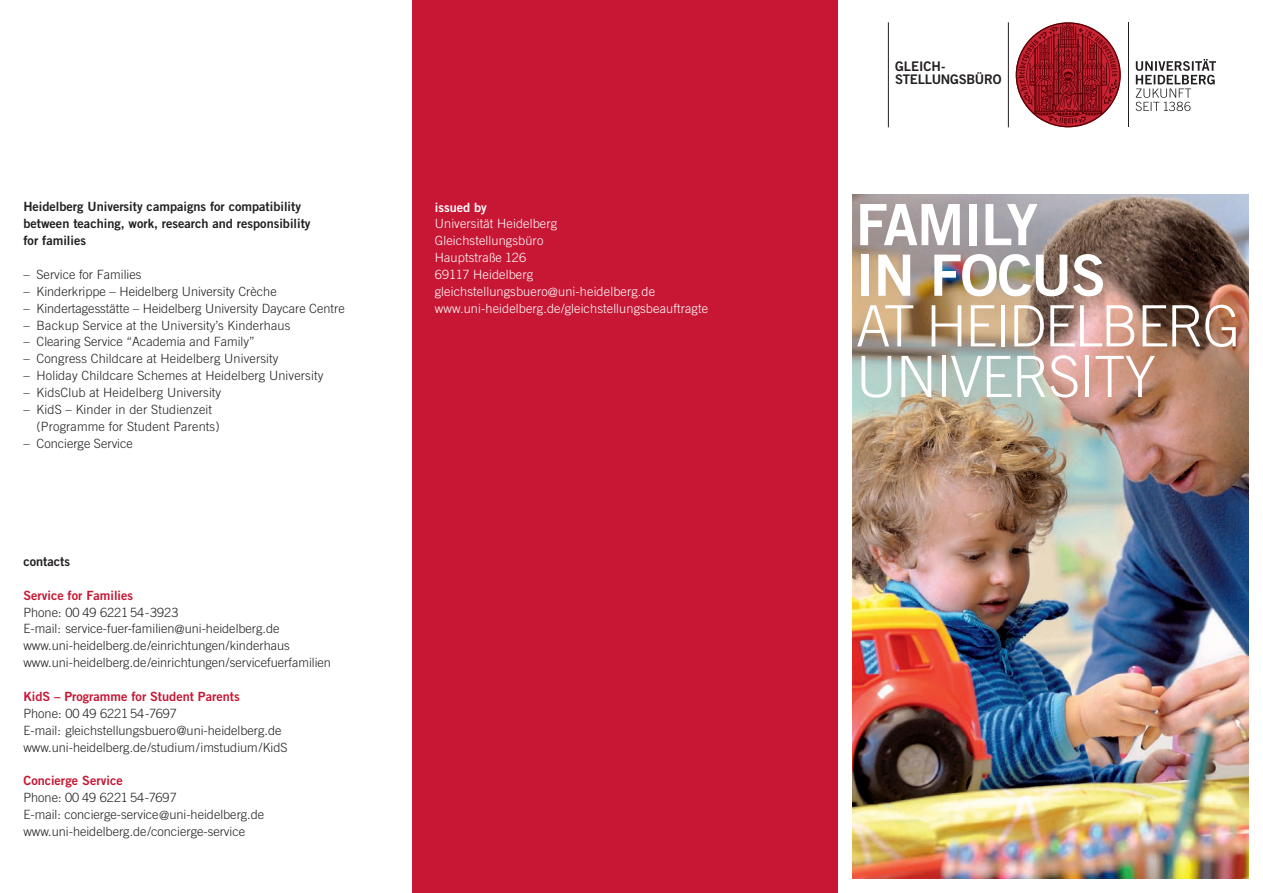
<style>
.page{position:relative;width:1263px;height:893px;background:#fff}
.page>*{position:absolute;margin:0;border:0;box-sizing:border-box;transform-origin:0 0}
.t1{font:300 57px/50.6px "Trade Gothic LT Std";letter-spacing:-.035em;color:#fff}
.t2{font:57px/50.6px "Trade Gothic LT Std Bd 2";letter-spacing:-.02em;color:#fff}
.t3{font:13.35px/13.6px "Trade Gothic LT Std Bd 2";letter-spacing:-.01em;color:#231f20}
.t4{font:300 12.75px/17px "Trade Gothic LT Std";color:#231f20}
.t5{font:300 12.75px/17px "Trade Gothic LT Std";letter-spacing:.01em;color:#fff}
.t6{font:12.75px/17px "Trade Gothic LT Std Bd 2";color:#231f20}
.t7{font:12.75px "Trade Gothic LT Std Bd 2";color:#c71734}
.t8{font:12.75px "Trade Gothic LT Std Bd 2";color:#fff}
</style>
<div class="page">
<div style="left:412px;top:0;width:426px;height:893px;background:#c71734"></div>
<svg style="left:1135px;top:59px;width:81px;height:52px"></svg>
<hr style="left:1128px;top:22px;width:1px;height:105px;background:#231f20">
<svg style="left:1016px;top:22px;width:105px;height:105px"></svg>
<img style="left:853px;top:195px;width:395px;height:683px">
<hr style="left:888px;top:22px;width:1px;height:105px;background:#231f20">
<hr style="left:1008px;top:22px;width:1px;height:105px;background:#231f20">
<p class="t6" style="left:23px;top:198px;width:289px">Heidelberg U niversity campaigns for compatibility between teaching, work, research and responsibility for families</p>
<p class="t4" style="left:23px;top:266px;width:120px">– Service for Families</p>
<p class="t4" style="left:23px;top:283px;width:255px">– Kinderkrippe – Heidelberg University Crèche</p>
<p class="t4" style="left:23px;top:299px;width:323px">– Kindertagesstätte – Heidelberg University Daycare Centre</p>
<p class="t4" style="left:23px;top:316px;width:268px">– Backup Service at the University’s Kinderhaus</p>
<p class="t4" style="left:23px;top:333px;width:233px">– Clearing Service “Academia and Family”</p>
<p class="t4" style="left:23px;top:350px;width:257px">– Congress Childcare at Heidelberg University</p>
<p class="t4" style="left:23px;top:367px;width:301px">– Holiday Childcare Schemes at Heidelberg University</p>
<p class="t4" style="left:23px;top:384px;width:199px">– KidsClub at Heidelberg University</p>
<p class="t4" style="left:37px;top:401px;width:185px;text-indent:-13px">– KidS – Kinder in der Studienzeit (Programme for Student Parents)</p>
<p class="t4" style="left:23px;top:435px;width:111px">– Concierge Service</p>
<p class="t6" style="left:23px;top:553px;width:48px">contacts</p>
<p class="t7" style="left:23px;top:587px;width:111px">Service for Families</p>
<p class="t4" style="left:23px;top:603px;width:309px">Phone: 00 49 6221 54-3923<br>E-mail: service-fuer-familien@uni-heidelberg.de www.uni-heidelberg.de/einrichtungen/kinderhaus www.uni-heidelberg.de/einrichtungen/servicefuerfamilien</p>
<p class="t7" style="left:23px;top:688px;width:218px">KidS – Programme for Student Parents</p>
<p class="t4" style="left:23px;top:705px;width:265px">Phone: 00 49 6221 54-7697<br>E-mail: gleichstellungsbuero@uni-heidelberg.de www.uni-heidelberg.de/studium/imstudium/KidS</p>
<p class="t7" style="left:23px;top:773px;width:101px">Concierge Service</p>
<p class="t4" style="left:23px;top:789px;width:242px">Phone: 00 49 6221 54-7697<br>E-mail: concierge-service@uni-heidelberg.de www.uni-heidelberg.de/concierge-service</p>
<p class="t8" style="left:435px;top:199px;width:54px">issued by</p>
<p class="t5" style="left:435px;top:215px;width:275px">Universität Heidelberg<br>Gleichstellungsbüro<br>Hauptstraße 126<br>69117 Heidelberg gleichstellungsbuero@uni-heidelberg.de www.uni-heidelberg.de/gleichstellungsbeauftragte</p>
<p class="t3" style="left:895px;top:59px;width:108px">Gleich-<br>Stellungs Büro</p>
<h1 class="t2" style="left:856px;top:199px;width:242px">family in focus</h1>
<h1 class="t1" style="left:856px;top:300px;width:386px">at Heidelberg<br>University</h1>
</div>
